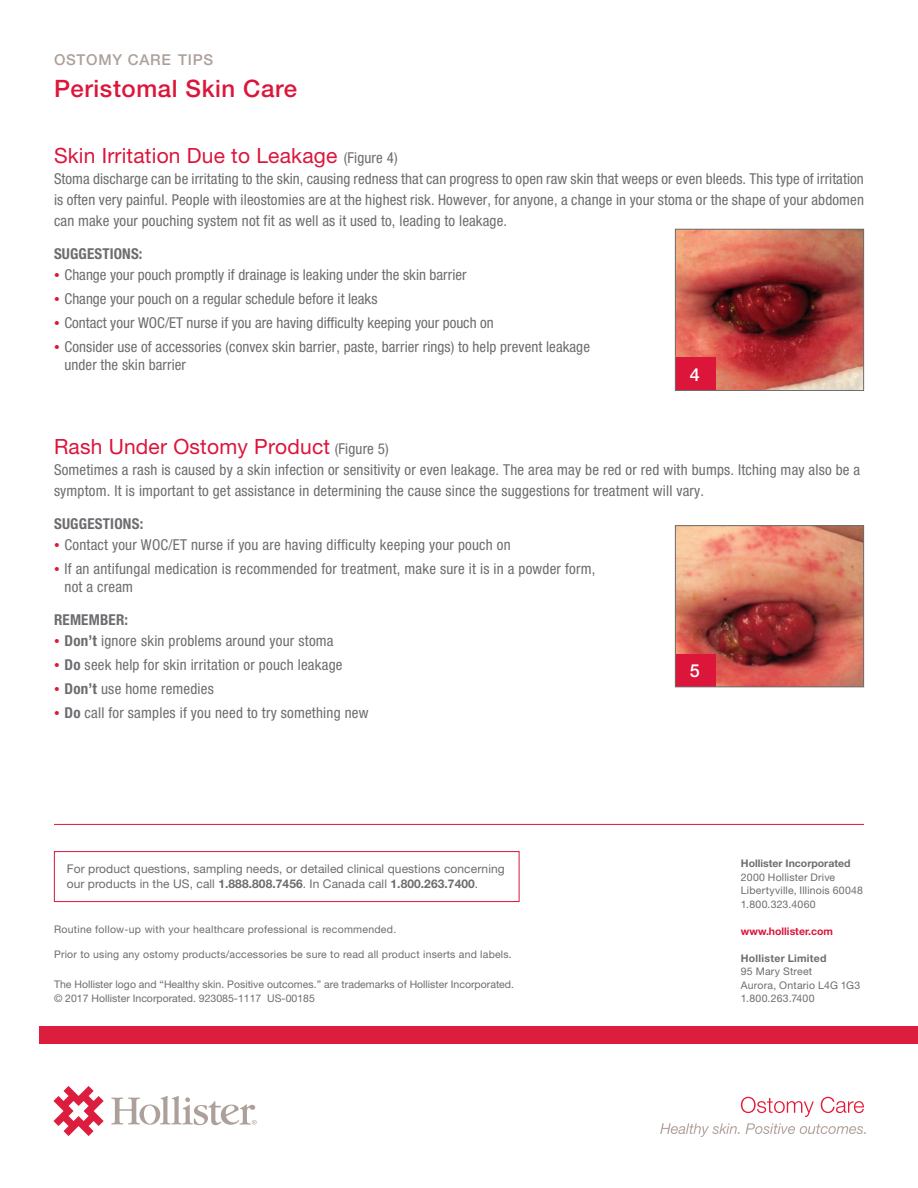
<style>
.page{position:relative;width:918px;height:1188px;background:#fff}
.page>*{position:absolute;margin:0;border:0;box-sizing:border-box;transform-origin:0 0}
.t1{font:500 24px "Helvetica Neue LT Std";letter-spacing:.025em;color:#dc153b}
.Subhead__13_12_Bold{font:21px "Helvetica Neue LT Std";letter-spacing:.01em;color:#dc153b}
.t2{font:500 18px "Helvetica Neue LT Std";color:#fff}
.Body_Copy__11_12{font:condensed 15px/21px "Helvetica Neue LT Std";letter-spacing:.015em;color:#6c6d70}
.Body_Copy__11_12-2{font:700 condensed 15px "Helvetica Neue LT Std";letter-spacing:.015em;color:#6c6d70}
.t3{font:500 15px "Helvetica Neue LT Std";letter-spacing:.05em;color:#ada09a}
.t4{font:12px/15px "Helvetica Neue LT Std";letter-spacing:.005em;color:#6c6d70}
.t5{font:10.5px/13.5px "Helvetica Neue LT Std";letter-spacing:.015em;color:#6c6d70}
.t6{font:700 10.5px "Helvetica Neue LT Std";color:#dc153b}
.s1{font-stretch:condensed;font-size:15px;color:#6c6d70}
.s2{font-stretch:normal;font-size:11.25px;color:#dc153b}
.s3{font-weight:700}
</style>
<div class="page">
<hr style="left:54px;top:824px;width:810px;height:1px;background:#dc153b">
<div style="left:54px;top:851px;width:465px;height:51px;border:1px solid #dc153b"></div>
<img style="left:677px;top:231px;width:185px;height:158px">
<div style="left:675px;top:357px;width:40px;height:33px;background:#dc153b"></div>
<img style="left:677px;top:527px;width:185px;height:158px">
<div style="left:675px;top:654px;width:40px;height:33px;background:#dc153b"></div>
<div style="left:675px;top:229px;width:189px;height:162px;border:1px solid #6c6d70"></div>
<div style="left:675px;top:525px;width:189px;height:162px;border:1px solid #6c6d70"></div>
<svg style="left:53px;top:1086px;width:51px;height:50px"></svg>
<svg style="left:111px;top:1096px;width:146px;height:29px"></svg>
<svg style="left:660px;top:1123px;width:206px;height:14px"></svg>
<svg style="left:741px;top:1097px;width:123px;height:20px"></svg>
<div style="left:39px;top:1026px;width:879px;height:17px;background:#dc1d3d"></div>
<p class="t3" style="left:54px;top:50px;width:161px">OSTOMY CARE TIPS</p>
<p class="t1" style="left:54px;top:74px;width:245px">Peristomal Skin Care</p>
<p class="Subhead__13_12_Bold" style="left:54px;top:144px;width:345px">Skin Irritation Due to Leakage <span class="s1">(Figure 4)</span></p>
<p class="Body_Copy__11_12" style="left:54px;top:169px;width:812px;text-align:justify">Stoma discharge can be irritating to the skin, causing redness that can progress to open raw skin that weeps or even bleeds. This type of irritation is often very painful. People with ileostomies are at the highest risk. However, for anyone, a change in your stoma or the shape of your abdomen can make your pouching system not fit as well as it used to, leading to leakage.</p>
<p class="Body_Copy__11_12-2" style="left:54px;top:245px;width:90px">SUGGESTIONS:</p>
<p class="Body_Copy__11_12" style="left:54px;top:265px;width:414px"><span class="s2">•</span> Change your pouch promptly if drainage is leaking under the skin barrier</p>
<p class="Body_Copy__11_12" style="left:54px;top:289px;width:325px"><span class="s2">•</span> Change your pouch on a regular schedule before it leaks</p>
<p class="Body_Copy__11_12" style="left:54px;top:313px;width:441px"><span class="s2">•</span> Contact your WOC/ET nurse if you are having difficulty keeping your pouch on</p>
<p class="Body_Copy__11_12" style="left:64px;top:338px;width:527px;line-height:18px;text-indent:-10px"><span class="s2">•</span> Consider use of accessories (convex skin barrier, paste, barrier rings) to help prevent leakage under the skin barrier</p>
<p class="t2" style="left:690px;top:364px;width:12px">4</p>
<p class="Subhead__13_12_Bold" style="left:54px;top:435px;width:336px">Rash Under Ostomy Product <span class="s1">(Figure 5)</span></p>
<p class="Body_Copy__11_12" style="left:54px;top:460px;width:808px">Sometimes a rash is caused by a skin infection or sensitivity or even leakage. The area may be red or red with bumps. Itching may also be a symptom. It is important to get assistance in determining the cause since the suggestions for treatment will vary.</p>
<p class="Body_Copy__11_12-2" style="left:54px;top:515px;width:91px">SUGGESTIONS:</p>
<p class="Body_Copy__11_12" style="left:54px;top:535px;width:458px"><span class="s2">•</span> Contact your WOC/ET nurse if you are having difficulty keeping your pouch on</p>
<p class="Body_Copy__11_12" style="left:64px;top:560px;width:532px;line-height:18px;text-indent:-10px"><span class="s2">•</span> If an antifungal medication is recommended for treatment, make sure it is in a powder form, not a cream</p>
<p class="Body_Copy__11_12-2" style="left:54px;top:611px;width:76px">REMEMBER:</p>
<p class="Body_Copy__11_12" style="left:54px;top:631px;width:281px"><span class="s2">•</span> <span class="s3">Don’t</span> ignore skin problems around your stoma</p>
<p class="Body_Copy__11_12" style="left:54px;top:655px;width:290px"><span class="s2">•</span> <span class="s3">Do</span> seek help for skin irritation or pouch leakage</p>
<p class="Body_Copy__11_12" style="left:54px;top:679px;width:161px"><span class="s2">•</span> <span class="s3">Don’t</span> use home remedies</p>
<p class="Body_Copy__11_12" style="left:54px;top:703px;width:316px"><span class="s2">•</span> <span class="s3">Do</span> call for samples if you need to try something new</p>
<p class="t2" style="left:690px;top:660px;width:12px">5</p>
<p class="t4" style="left:67px;top:861px;width:440px">For product questions, sampling needs, or detailed clinical questions concerning our products in the US, call <span class="s3">1.888.808.7456</span>. In Canada call <span class="s3">1.800.263.7400</span>.</p>
<p class="t5" style="left:54px;top:922px;width:344px">Routine follow-up with your healthcare professional is recommended.</p>
<p class="t5" style="left:54px;top:948px;width:459px">Prior to using any ostomy products/accessories be sure to read all product inserts and labels.</p>
<p class="t5" style="left:54px;top:978px;width:462px">The Hollister logo and “Healthy skin. Positive outcomes.” are trademarks of Hollister Incorporated. © 2017 Hollister Incorporated. 923085-1117 US-00185</p>
<p class="t5" style="left:741px;top:857px;width:124px"><span class="s3">Hollister Incorporated<br></span>2000 Hollister Drive<br>Libertyville, Illinois 60048<br>1.800.323.4060</p>
<p class="t6" style="left:741px;top:925px;width:94px">www.hollister.com</p>
<p class="t5" style="left:741px;top:951px;width:121px"><span class="s3">Hollister Limited<br></span>95 Mary Street<br>Aurora, Ontario L4G 1G3<br>1.800.263.7400</p>
</div>
